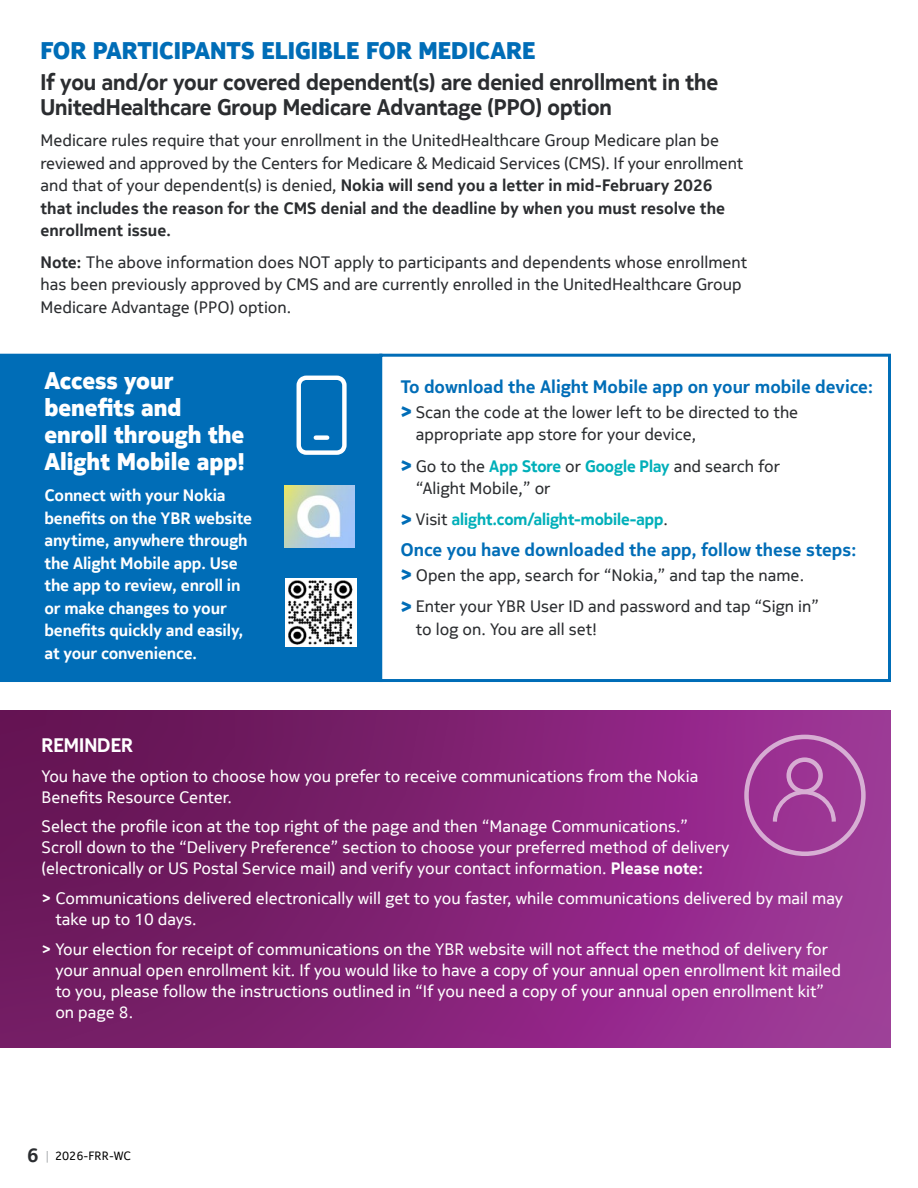
<style>
.page{position:relative;width:918px;height:1188px;background:#fff}
.page>*{position:absolute;margin:0;border:0;box-sizing:border-box;transform-origin:0 0}
.t1{font:800 24px/27px "Nokia Pure Headline";color:#fff}
.t2{font:800 24px "Nokia Pure Headline";color:#006db7}
.t3{font:700 22.5px/25.5px "Nokia Pure Headline";color:#2b2d30}
.t4{font:700 19.5px "Nokia Pure Headline";color:#fff}
.t5{font:700 18px "Nokia Pure Text";color:#006db7}
.t6{font:16.5px/22.5px "Nokia Pure Text";color:#2b2d30}
.t7{font:16.5px/21px "Nokia Pure Text";color:#fff}
.t8{font:700 16.5px/22.5px "Nokia Pure Text";letter-spacing:-.01em;color:#fff}
.t9{font:700 16.5px "Nokia Pure Headline";color:#00afb9}
.t10{font:12px "Nokia Pure Text";color:#000}
.s1{font-weight:700}
.s2{font-family:"Nokia Pure Headline";font-weight:800;font-size:21px;color:#006db7}
.s3{font-family:"Nokia Pure Headline";font-weight:700;color:#00afb9}
.s4{font-weight:800;font-size:21px;color:#006db7}
.s5{font-family:"Nokia Pure Text";font-weight:400;color:#2b2d30}
.s6{font-weight:700;font-size:19.5px;color:#2b2d30}
.s7{color:#b2b5b7}
</style>
<div class="page">
<div style="left:0;top:354px;width:379px;height:328px;background:#006db7"></div>
<div style="left:379px;top:354px;width:512px;height:328px;background:#fff;border:3px solid #006db7"></div>
<img style="left:285px;top:485px;width:69px;height:63px">
<img style="left:286px;top:579px;width:70px;height:67px">
<svg style="left:293px;top:372px;width:57px;height:86px"></svg>
<div style="left:0;top:711px;width:891px;height:336px;background:linear-gradient(to right,#651353,#a2369b)"></div>
<svg style="left:742px;top:732px;width:126px;height:126px;background:#a4469c"></svg>
<h1 class="t2" style="left:40px;top:34px;width:497px">FOR PARTICIPANTS ELIGIBLE FOR MEDICARE</h1>
<h2 class="t3" style="left:40px;top:69px;width:679px">If you and/or your covered dependent(s) are denied enrollment in the<br>UnitedHealthcare Group Medicare Advantage (PPO) option</h2>
<p class="t6" style="left:40px;top:129px;width:704px">Medicare rules require that your enrollment in the UnitedHealthcare Group Medicare plan be reviewed and approved by the Centers for Medicare &amp; Medicaid Services (CMS). If your enrollment and that of your dependent(s) is denied, <span class="s1">Nokia will send you a letter in mid-February 2026 that includes the reason for the CMS denial and the deadline by when you must resolve the enrollment issue.</span></p>
<p class="t6" style="left:40px;top:250px;width:708px"><span class="s1">Note:</span> The above information does NOT apply to participants and dependents whose enrollment has been previously approved by CMS and are currently enrolled in the UnitedHealthcare Group<br>Medicare Advantage (PPO) option.</p>
<h1 class="t1" style="left:44px;top:367px;width:202px">Access your benefits and enroll through the<br>Alight Mobile app!</h1>
<p class="t8" style="left:44px;top:485px;width:209px">Connect with your Nokia benefits on the YBR website anytime, anywhere through the Alight Mobile app. Use the app to review, enroll in or make changes to your benefits quickly and easily, at your convenience.</p>
<p class="t5" style="left:400px;top:375px;width:475px">To download the Alight Mobile app on your mobile device:</p>
<p class="t6" style="left:416px;top:401px;width:384px;text-indent:-15px"><span class="s2">&gt;</span> Scan the code at the lower left to be directed to the appropriate app store for your device,</p>
<p class="t6" style="left:416px;top:454px;width:366px;text-indent:-15px"><span class="s2">&gt;</span> Go to the <span class="s3">App Store</span> or <span class="s3">Google Play</span> and search for “Alight Mobile,” or</p>
<p class="t9" style="left:400px;top:509px;width:269px"><span class="s4">&gt;</span> <span class="s5">Visit</span> alight.com/alight-mobile-app<span class="s5">.</span></p>
<p class="t5" style="left:400px;top:538px;width:458px">Once you have downloaded the app, follow these steps:</p>
<p class="t6" style="left:400px;top:560px;width:420px;line-height:31.2px"><span class="s2">&gt;</span> Open the app, search for “Nokia,” and tap the name. <span class="s2">&gt;</span> Enter your YBR User ID and password and tap “Sign in”</p>
<p class="t6" style="left:416px;top:618px;width:183px">to log on. You are all set!</p>
<p class="t4" style="left:42px;top:732px;width:93px">REMINDER</p>
<p class="t7" style="left:42px;top:765px;width:658px">You have the option to choose how you prefer to receive communications from the Nokia<br>Benefits Resource Center.</p>
<p class="t7" style="left:42px;top:816px;width:690px">Select the profile icon at the top right of the page and then “Manage Communications.”<br>Scroll down to the “Delivery Preference” section to choose your preferred method of delivery (electronically or US Postal Service mail) and verify your contact information. <span class="s1">Please note:</span></p>
<p class="t7" style="left:55px;top:888px;width:789px;text-indent:-14px"><span class="s1">&gt;</span> Communications delivered electronically will get to you faster, while communications delivered by mail may take up to 10 days.</p>
<p class="t7" style="left:55px;top:939px;width:787px;text-indent:-14px"><span class="s1">&gt;</span> Your election for receipt of communications on the YBR website will not affect the method of delivery for your annual open enrollment kit. If you would like to have a copy of your annual open enrollment kit mailed to you, please follow the instructions outlined in “If you need a copy of your annual open enrollment kit” on page 8.</p>
<p class="t10" style="left:27px;top:1148px;width:105px"><span class="s6">6</span> <span class="s7">|</span> 2026-FRR-WC</p>
</div>
